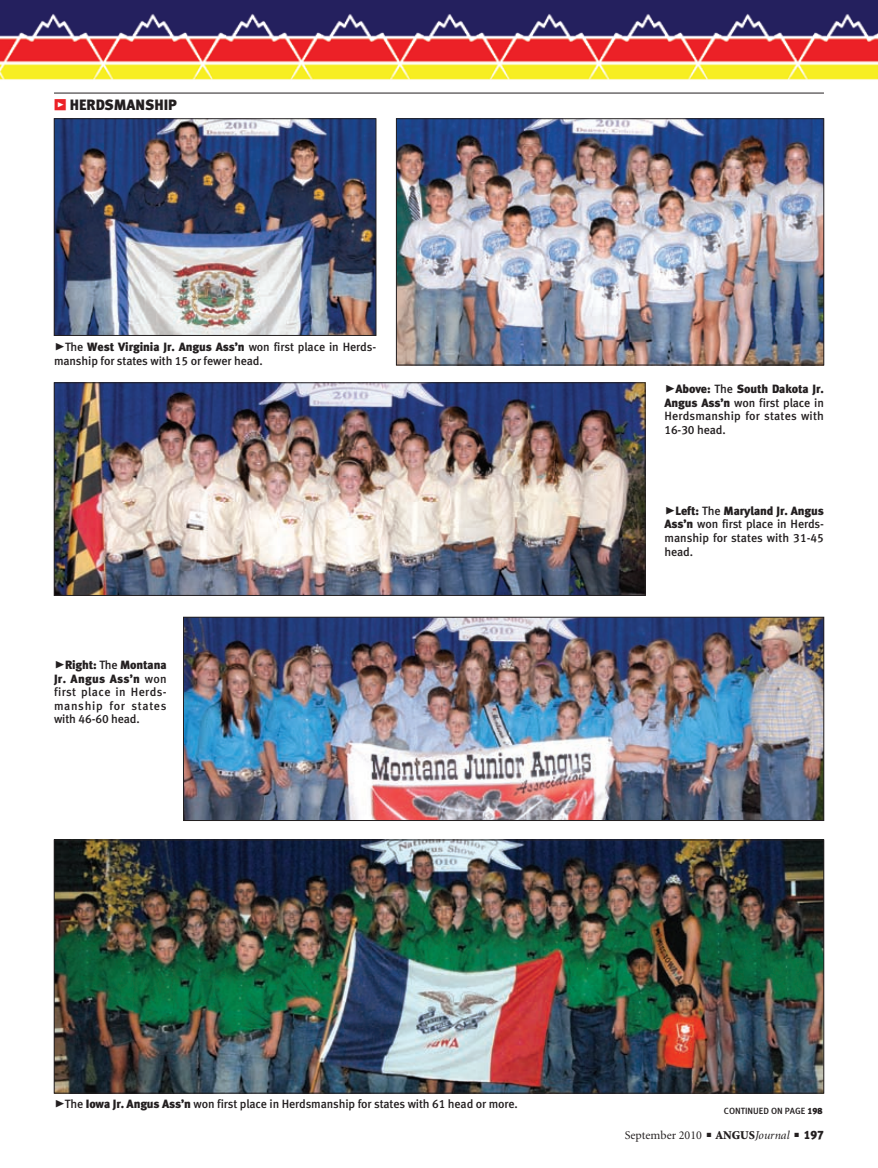
<style>
.page{position:relative;width:878px;height:1168px;background:#fff}
.page>*{position:absolute;margin:0;border:0;box-sizing:border-box;transform-origin:0 0}
.t1{font:15px "Meta Black LF";color:#231f20}
.cutlines{font:12px/13.5px "Meta Medium LF";letter-spacing:-.01em;color:#231f20;text-align:justify}
.t2{font:12px "Minion";color:#231f20}
.t3{font:9px "Meta Medium LF";color:#231f20}
.t4{font:9px "Meta Black LF";color:#231f20}
.s1{font-family:"Meta Black Expert";color:#ec2127}
.s2{font-family:"Meta Black Caps Expert";font-size:21px}
.s3{font-family:"Meta Black LF"}
.s4{font-weight:900}
.s5{font-style:italic}
</style>
<div class="page">
<img style="left:0;top:0;width:878px;height:93px">
<hr style="left:54px;top:93px;width:770px;height:1px;background:#231f20">
<img style="left:56px;top:120px;width:318px;height:214px">
<div style="left:54px;top:118px;width:322px;height:218px;border:1px solid #231f20"></div>
<img style="left:56px;top:384px;width:587px;height:210px">
<div style="left:54px;top:382px;width:591px;height:214px;border:1px solid #231f20"></div>
<img style="left:56px;top:842px;width:766px;height:249px">
<div style="left:54px;top:840px;width:770px;height:253px;border:1px solid #231f20"></div>
<img style="left:398px;top:120px;width:424px;height:243px">
<div style="left:396px;top:118px;width:428px;height:247px;border:1px solid #231f20"></div>
<img style="left:185px;top:619px;width:637px;height:200px">
<div style="left:183px;top:617px;width:641px;height:204px;border:1px solid #231f20"></div>
<p class="t1" style="left:54px;top:95px;width:124px"><span class="s1">z</span> HERDSMANSHIP</p>
<p class="cutlines" style="left:54px;top:340px;width:323px"><span class="s2">@</span>The <span class="s3">West Virginia Jr. Angus Ass’n</span> won first place in H erds&shy;manship for states with 15 or fewer head.</p>
<p class="cutlines" style="left:54px;top:658px;width:114px"><span class="s2">@</span><span class="s3">Right:</span> The <span class="s3">Montana Jr. Angus Ass’n</span> won first place in H erds&shy;manship for states with 46-60 head.</p>
<p class="cutlines" style="left:664px;top:382px;width:161px"><span class="s2">@</span><span class="s3">Above:</span> The <span class="s3">South Dakota Jr.<br>Angus Ass’n</span> won first place in H erdsmanship for states with 16-30 head.</p>
<p class="cutlines" style="left:664px;top:504px;width:161px"><span class="s2">@</span><span class="s3">Left:</span> The <span class="s3">Maryland Jr. Angus Ass’n</span> won first place in H erds&shy;manship for states with 31-45 head.</p>
<p class="cutlines" style="left:54px;top:1097px;width:465px"><span class="s2">@</span>The <span class="s3">Iowa Jr. Angus Ass’n</span> won first place in H erdsmanship for states with 61 head or more.</p>
<p class="t3" style="left:724px;top:1106px;width:6px">CONTINUE</p>
<p class="t3" style="left:763px;top:1106px;width:33px">D ON PAGE</p>
<p class="t4" style="left:807px;top:1105px;width:17px">198</p>
<p class="t2" style="left:624px;top:1129px;width:201px">September 2010 ■ <span class="s4">ANGUS</span><span class="s5">Journal</span> ■ <span class="s3">197</span></p>
</div>
